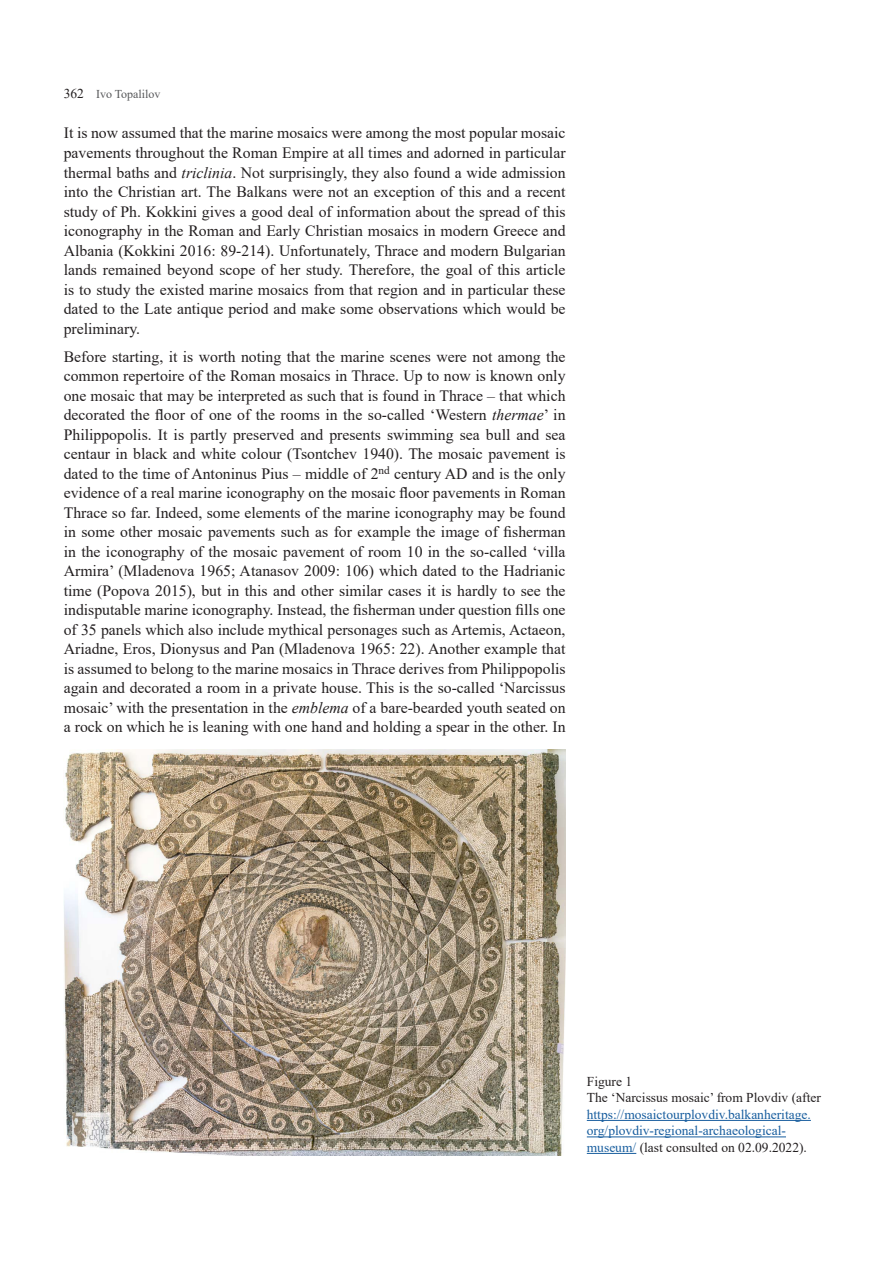
<style>
.page{position:relative;width:893px;height:1263px;background:#fff}
.page>*{position:absolute;margin:0;border:0;box-sizing:border-box;transform-origin:0 0}
.JMR_Metin{font:15.75px/19.5px "Times New Roman";color:#231f20;text-align:justify}
.JMR_Resimaltı{font:13.5px/16.5px "Times New Roman";color:#175d9e}
.JMR_Resimaltı-2{font:13.5px "Times New Roman";color:#231f20}
.JMR_Sayfa_Üst_Başlık{font:12px "Times New Roman";color:#57585a}
.s1{font-size:13.5px;color:#231f20}
.s2{font-style:italic}
.s3{color:#231f20}
</style>
<div class="page">
<hr style="left:587px;top:1120px;width:224px;height:1px;background:#175d9e">
<hr style="left:587px;top:1136px;width:199px;height:1px;background:#175d9e">
<hr style="left:587px;top:1153px;width:49px;height:1px;background:#175d9e">
<img style="left:64px;top:749px;width:502px;height:407px">
<p class="JMR_Sayfa_Üst_Başlık" style="left:64px;top:85px;width:98px"><span class="s1">362</span> Ivo Topalilov</p>
<p class="JMR_Metin" style="left:64px;top:123px;width:503px">It is now assumed that the marine mosaics were among the most popular mosaic pavements throughout the Roman Empire at all times and adorned in particular thermal baths and <span class="s2">triclinia</span>. Not surprisingly, they also found a wide admission into the Christian art. The Balkans were not an exception of this and a recent study of Ph. Kokkini gives a good deal of information about the spread of this iconography in the Roman and Early Christian mosaics in modern Greece and Albania (Kokkini 2016: 89-214). Unfortunately, Thrace and modern Bulgarian lands remained beyond scope of her study. Therefore, the goal of this article is to study the existed marine mosaics from that region and in particular these dated to the Late antique period and make some observations which would be preliminary.</p>
<p class="JMR_Metin" style="left:64px;top:346px;width:503px">Before starting, it is worth noting that the marine scenes were not among the common repertoire of the Roman mosaics in Thrace. Up to now is known only one mosaic that may be interpreted as such that is found in Thrace – that which decorated the floor of one of the rooms in the so-called ‘Western <span class="s2">thermae</span>’ in Philippopolis. It is partly preserved and presents swimming sea bull and sea centaur in black and white colour (Tsontchev 1940). The mosaic pavement is dated to the time of Antoninus Pius – middle of 2<sup>nd</sup> century AD and is the only evidence of a real marine iconography on the mosaic floor pavements in Roman Thrace so far. Indeed, some elements of the marine iconography may be found in some other mosaic pavements such as for example the image of fisherman in the iconography of the mosaic pavement of room 10 in the so-called ‘villa Armira’ (Mladenova 1965; Atanasov 2009: 106) which dated to the Hadrianic time (Popova 2015), but in this and other similar cases it is hardly to see the indisputable marine iconography. Instead, the fisherman under question fills one of 35 panels which also include mythical personages such as Artemis, Actaeon, Ariadne, Eros, Dionysus and Pan (Mladenova 1965: 22). Another example that is assumed to belong to the marine mosaics in Thrace derives from Philippopolis again and decorated a room in a private house. This is the so-called ‘Narcissus mosaic’ with the presentation in the <span class="s2">emblema</span> of a bare-bearded youth seated on a rock on which he is leaning with one hand and holding a spear in the other. In</p>
<p class="JMR_Resimaltı-2" style="left:587px;top:1072px;width:47px">Figure 1</p>
<p class="JMR_Resimaltı" style="left:587px;top:1089px;width:236px"><span class="s3">The ‘Narcissus mosaic’ from Plovdiv (after </span>https://mosaictourplovdiv.balkanheritage. org/plovdiv-regional-archaeological&shy;museum/ <span class="s3">(last consulted on 02.09.2022).</span></p>
</div>
